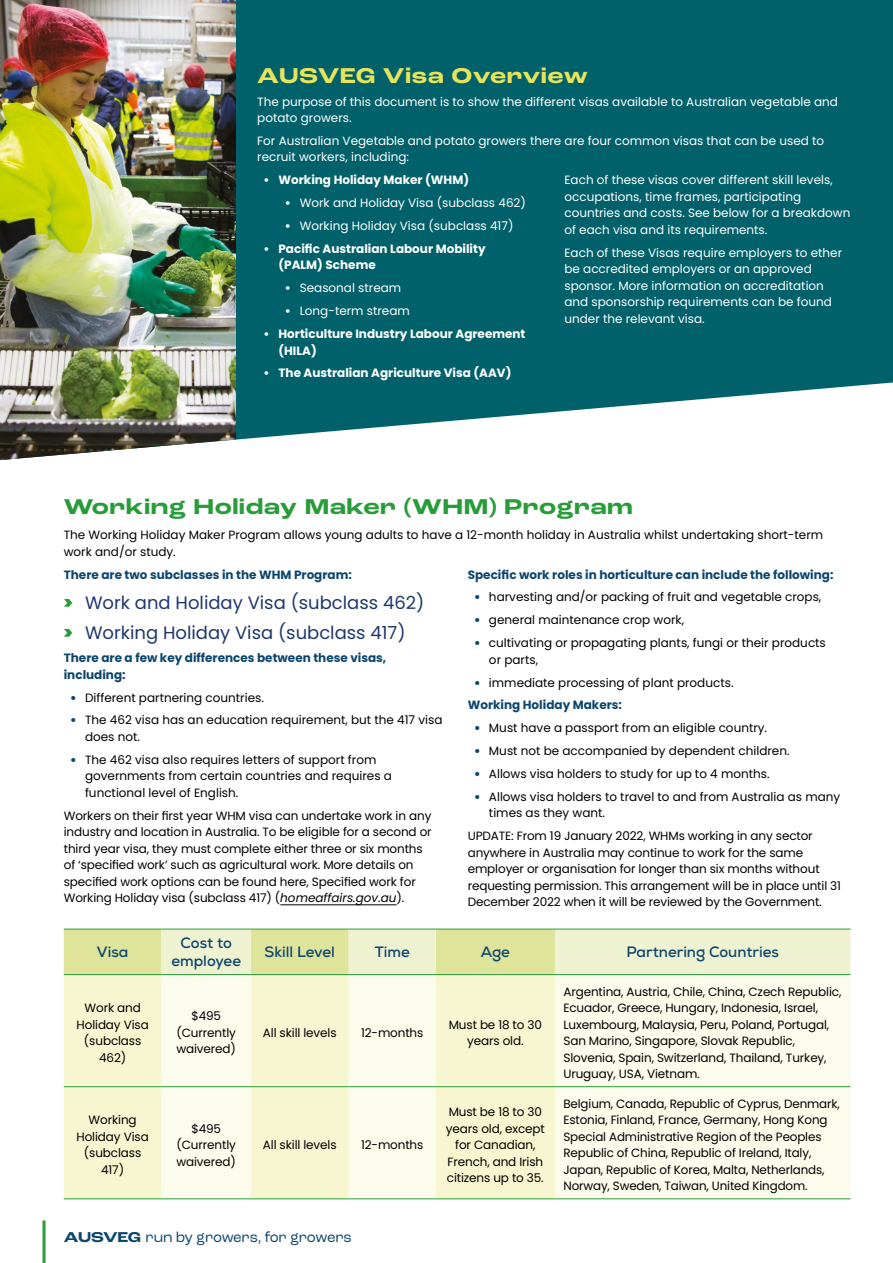
<style>
.page{position:relative;width:893px;height:1263px;background:#fff}
.page>*{position:absolute;margin:0;border:0;box-sizing:border-box;transform-origin:0 0}
.t1{font:700 expanded 22.5px "Roc Grotesk";letter-spacing:.02em;color:#289c38}
.t2{font:700 expanded 22.5px "Roc Grotesk";letter-spacing:.02em;color:#e7e45a}
.t3{font:18px/30.5px "Poppins";color:#20376f}
.t4{font:700 15px/18px "Nexa";color:#0c466f;text-align:center}
.t5{font:15px "Roc Grotesk";letter-spacing:-.01em;color:#0c466f}
.t6{font:12px/16.5px "Poppins";letter-spacing:-.01em;color:#000}
.t7{font:12px/16.5px "Poppins";color:#fff}
.t8{font:700 12px/16.5px "Poppins";color:#0c466f}
.t9{font:700 12px/16.5px "Poppins";color:#fff}
.s1{font-weight:700}
.s2{font-weight:900;color:#289c38}
.s3{font-weight:900;color:#0c466f}
.s4{font-style:italic}
.s5{font-weight:700;color:#0c466f}
.s6{font-weight:700;font-stretch:expanded}
</style>
<div class="page">
<hr style="left:280px;top:904px;width:117px;height:1px;background:#000">
<div style="left:236px;top:0;width:657px;height:440px;background:#00616b"></div>
<img style="left:0;top:0;width:236px;height:460px">
<svg style="left:64px;top:930px;width:786px;height:44px;background:#e8ecba"></svg>
<div style="left:64px;top:975px;width:98px;height:223px;background:#f7f6d1"></div>
<svg style="left:162px;top:975px;width:688px;height:223px;background:#faf9e3"></svg>
<hr style="left:64px;top:974px;width:98px;height:1px;background:#289c38">
<hr style="left:162px;top:974px;width:89px;height:1px;background:#289c38">
<hr style="left:251px;top:974px;width:98px;height:1px;background:#289c38">
<hr style="left:349px;top:974px;width:87px;height:1px;background:#289c38">
<hr style="left:436px;top:974px;width:119px;height:1px;background:#289c38">
<hr style="left:555px;top:974px;width:295px;height:1px;background:#289c38">
<hr style="left:64px;top:1086px;width:98px;height:1px;background:#289c38">
<hr style="left:162px;top:1086px;width:89px;height:1px;background:#289c38">
<hr style="left:251px;top:1086px;width:98px;height:1px;background:#289c38">
<hr style="left:349px;top:1086px;width:87px;height:1px;background:#289c38">
<hr style="left:436px;top:1086px;width:119px;height:1px;background:#289c38">
<hr style="left:555px;top:1086px;width:295px;height:1px;background:#289c38">
<hr style="left:64px;top:929px;width:98px;height:1px;background:#289c38">
<hr style="left:162px;top:929px;width:89px;height:1px;background:#289c38">
<hr style="left:251px;top:929px;width:98px;height:1px;background:#289c38">
<hr style="left:349px;top:929px;width:87px;height:1px;background:#289c38">
<hr style="left:436px;top:929px;width:119px;height:1px;background:#289c38">
<hr style="left:555px;top:929px;width:295px;height:1px;background:#289c38">
<hr style="left:64px;top:1198px;width:98px;height:1px;background:#289c38">
<hr style="left:162px;top:1198px;width:89px;height:1px;background:#289c38">
<hr style="left:251px;top:1198px;width:98px;height:1px;background:#289c38">
<hr style="left:349px;top:1198px;width:87px;height:1px;background:#289c38">
<hr style="left:436px;top:1198px;width:119px;height:1px;background:#289c38">
<hr style="left:555px;top:1198px;width:295px;height:1px;background:#289c38">
<hr style="left:43px;top:1220px;width:3px;height:43px;background:#289c38">
<h1 class="t2" style="left:257px;top:61px;width:332px">AUSVEG Visa Overview</h1>
<p class="t7" style="left:257px;top:93px;width:582px">The purpose of this document is to show the different visas available to Australian vegetable and potato growers.</p>
<p class="t7" style="left:257px;top:133px;width:568px">For Australian Vegetable and potato growers there are four common visas that can be used to recruit workers, including:</p>
<p class="t9" style="left:264px;top:172px;width:207px">• Working Holiday Maker (WHM)</p>
<p class="t7" style="left:285px;top:195px;width:243px"><span class="s1">•</span> Work and Holiday Visa (subclass 462)</p>
<p class="t7" style="left:285px;top:218px;width:230px"><span class="s1">•</span> Working Holiday Visa (subclass 417)</p>
<p class="t9" style="left:278px;top:241px;width:209px;text-indent:-15px">• Pacific Australian Labour Mobility (PALM) Scheme</p>
<p class="t7" style="left:285px;top:280px;width:118px"><span class="s1">•</span> Seasonal stream</p>
<p class="t7" style="left:285px;top:303px;width:127px"><span class="s1">•</span> Long-term stream</p>
<p class="t9" style="left:278px;top:326px;width:248px;text-indent:-15px">• Horticulture Industry Labour Agreement (HILA)</p>
<p class="t9" style="left:264px;top:365px;width:249px">• The Australian Agriculture Visa (AAV)</p>
<p class="t7" style="left:564px;top:172px;width:287px">Each of these visas cover different skill levels, occupations, time frames, participating countries and costs. See below for a breakdown of each visa and its requirements.</p>
<p class="t7" style="left:564px;top:244px;width:279px">Each of these Visas require employers to ether be accredited employers or an approved sponsor. More information on accreditation and sponsorship requirements can be found under the relevant visa.</p>
<h1 class="t1" style="left:64px;top:493px;width:571px">Working Holiday Maker (WHM) Program</h1>
<p class="t6" style="left:64px;top:527px;width:761px">The Working Holiday Maker Program allows young adults to have a 12-month holiday in Australia whilst undertaking short-term work and/or study.</p>
<p class="t8" style="left:64px;top:566px;width:290px">There are two subclasses in the WHM Program:</p>
<h2 class="t3" style="left:64px;top:587px;width:362px"><span class="s2">&gt;</span> Work and Holiday Visa (subclass 462) <span class="s2">&gt;</span> Working Holiday Visa (subclass 417)</h2>
<p class="t8" style="left:64px;top:650px;width:324px">There are a few key differences between these visas, including:</p>
<p class="t6" style="left:70px;top:689px;width:195px"><span class="s3">•</span> Different partnering countries.</p>
<p class="t6" style="left:85px;top:712px;width:359px;text-indent:-15px"><span class="s3">•</span> The 462 visa has an education requirement, but the 417 visa does not.</p>
<p class="t6" style="left:85px;top:751px;width:308px;text-indent:-15px"><span class="s3">•</span> The 462 visa also requires letters of support from governments from certain countries and requires a functional level of English.</p>
<p class="t6" style="left:64px;top:807px;width:369px">Workers on their first year WHM visa can undertake work in any industry and location in Australia. To be eligible for a second or third year visa, they must complete either three or six months of ‘specified work’ such as agricultural work. More details on specified work options can be found here, Specified work for Working Holiday visa (subclass 417) (<span class="s4">homeaffairs.gov.au</span>).</p>
<p class="t8" style="left:468px;top:566px;width:367px">Specific work roles in horticulture can include the following:</p>
<p class="t6" style="left:474px;top:589px;width:349px"><span class="s3">•</span> harvesting and/or packing of fruit and vegetable crops,</p>
<p class="t6" style="left:474px;top:612px;width:211px"><span class="s3">•</span> general maintenance crop work,</p>
<p class="t6" style="left:489px;top:635px;width:338px;text-indent:-15px"><span class="s3">•</span> cultivating or propagating plants, fungi or their products or parts,</p>
<p class="t6" style="left:468px;top:671px;width:267px;line-height:23px;text-indent:6px"><span class="s3">•</span> immediate processing of plant products.<br><span class="s5">Working Holiday Makers:</span></p>
<p class="t6" style="left:474px;top:720px;width:295px"><span class="s3">•</span> Must have a passport from an eligible country.</p>
<p class="t6" style="left:474px;top:743px;width:317px"><span class="s3">•</span> Must not be accompanied by dependent children.</p>
<p class="t6" style="left:474px;top:766px;width:297px"><span class="s3">•</span> Allows visa holders to study for up to 4 months.</p>
<p class="t6" style="left:489px;top:788px;width:353px;text-indent:-15px"><span class="s3">•</span> Allows visa holders to travel to and from Australia as many times as they want.</p>
<p class="t6" style="left:468px;top:828px;width:375px">UPDATE: From 19 January 2022, WHMs working in any sector anywhere in Australia may continue to work for the same employer or organisation for longer than six months without requesting permission. This arrangement will be in place until 31<br>December 2022 when it will be reviewed by the Government.</p>
<p class="t4" style="left:97px;top:943px;width:33px">Visa</p>
<p class="t4" style="left:171px;top:934px;width:71px">Cost to employee</p>
<p class="t4" style="left:265px;top:943px;width:72px">Skill Level</p>
<p class="t4" style="left:375px;top:943px;width:37px">Time</p>
<p class="t4" style="left:481px;top:943px;width:31px">Age</p>
<p class="t4" style="left:626px;top:943px;width:154px">Partnering Countries</p>
<p class="t6" style="left:77px;top:1000px;width:74px;text-align:center">Work and<br>Holiday Visa (subclass<br>462)</p>
<p class="t6" style="left:176px;top:1008px;width:61px;text-align:center">$495 (Currently waivered)</p>
<p class="t6" style="left:563px;top:983px;width:279px">Argentina, Austria, Chile, China, Czech Republic, Ecuador, Greece, Hungary, Indonesia, Israel, Luxembourg, Malaysia, Peru, Poland, Portugal, San Marino, Singapore, Slovak Republic, Slovenia, Spain, Switzerland, Thailand, Turkey, Uruguay, USA, Vietnam.</p>
<p class="t6" style="left:263px;top:1024px;width:75px">All skill levels</p>
<p class="t6" style="left:361px;top:1024px;width:64px">12-months</p>
<p class="t6" style="left:449px;top:1016px;width:95px;text-align:center">Must be 18 to 30 years old.</p>
<p class="t6" style="left:77px;top:1112px;width:74px;text-align:center">Working<br>Holiday Visa (subclass<br>417)</p>
<p class="t6" style="left:176px;top:1120px;width:61px;text-align:center">$495 (Currently waivered)</p>
<p class="t6" style="left:263px;top:1137px;width:75px">All skill levels</p>
<p class="t6" style="left:361px;top:1137px;width:64px">12-months</p>
<p class="t5" style="left:64px;top:1228px;width:289px"><span class="s6">AUSVEG</span> run by growers, for growers</p>
<p class="t6" style="left:446px;top:1104px;width:101px;text-align:center">Must be 18 to 30 years old, except for Canadian,<br>French, and Irish citizens up to 35.</p>
<p class="t6" style="left:563px;top:1095px;width:278px">Belgium, Canada, Republic of Cyprus, Denmark, Estonia, Finland, France, Germany, Hong Kong Special Administrative Region of the Peoples Republic of China, Republic of Ireland, Italy, Japan, Republic of Korea, Malta, Netherlands, Norway, Sweden, Taiwan, United Kingdom.</p>
</div>
